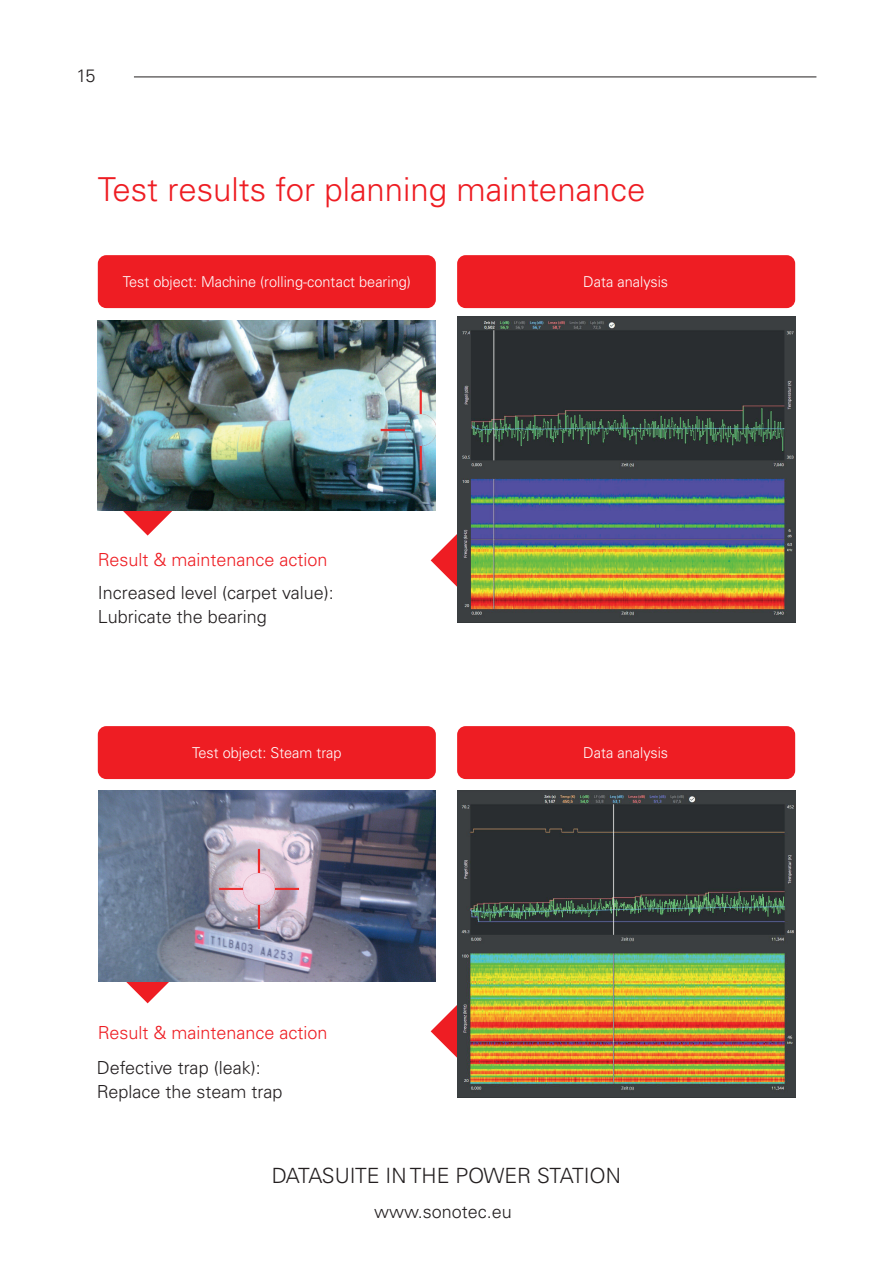
<style>
.page{position:relative;width:893px;height:1263px;background:#fff}
.page>*{position:absolute;margin:0;border:0;box-sizing:border-box;transform-origin:0 0}
.t1{font:300 33px "Univers LT Std";color:#ee1d23}
.t2{font:300 21px "Univers LT Std";color:#231f20}
.t3{font:300 18px/24px "Univers LT Std";color:#231f20}
.t4{font:300 18px "Univers LT Std";color:#ee1d23}
.t5{font:300 15px "Univers LT Std";color:#fff}
</style>
<div class="page">
<hr style="left:134px;top:77px;width:682px;height:1px;background:#231f20">
<svg style="left:431px;top:1005px;width:26px;height:53px"></svg>
<svg style="left:121px;top:981px;width:53px;height:22px"></svg>
<div style="left:98px;top:726px;width:338px;height:53px;background:#ee1d23;border-radius:9px"></div>
<img style="left:98px;top:791px;width:338px;height:190px">
<img style="left:457px;top:791px;width:338px;height:306px">
<svg style="left:121px;top:510px;width:53px;height:26px"></svg>
<div style="left:457px;top:726px;width:338px;height:53px;background:#ee1d23;border-radius:9px"></div>
<div style="left:98px;top:255px;width:338px;height:53px;background:#ee1d23;border-radius:9px"></div>
<img style="left:98px;top:320px;width:337px;height:190px">
<svg style="left:431px;top:534px;width:26px;height:53px"></svg>
<img style="left:457px;top:317px;width:338px;height:306px">
<div style="left:457px;top:255px;width:338px;height:53px;background:#ee1d23;border-radius:9px"></div>
<p class="t3" style="left:77px;top:64px;width:21px">15</p>
<h1 class="t1" style="left:98px;top:170px;width:549px">Test results for planning maintenance</h1>
<p class="t5" style="left:123px;top:273px;width:290px">Test object: Machine (rolling-contact bearing)</p>
<p class="t4" style="left:98px;top:549px;width:231px">Result &amp; maintenance action</p>
<p class="t3" style="left:98px;top:580px;width:237px">Increased level (carpet value):<br>Lubricate the bearing</p>
<p class="t5" style="left:192px;top:744px;width:151px">Test object: Steam trap</p>
<p class="t4" style="left:98px;top:1022px;width:231px">Result &amp; maintenance action</p>
<p class="t3" style="left:97px;top:1056px;width:187px">Defective trap (leak):<br>Replace the steam trap</p>
<p class="t5" style="left:583px;top:273px;width:86px">Data analysis</p>
<p class="t5" style="left:583px;top:744px;width:86px">Data analysis</p>
<p class="t2" style="left:272px;top:1162px;width:351px">DATASUITE IN THE POWER STATION</p>
<p class="t3" style="left:374px;top:1199px;width:139px">www.sonotec.eu</p>
</div>
